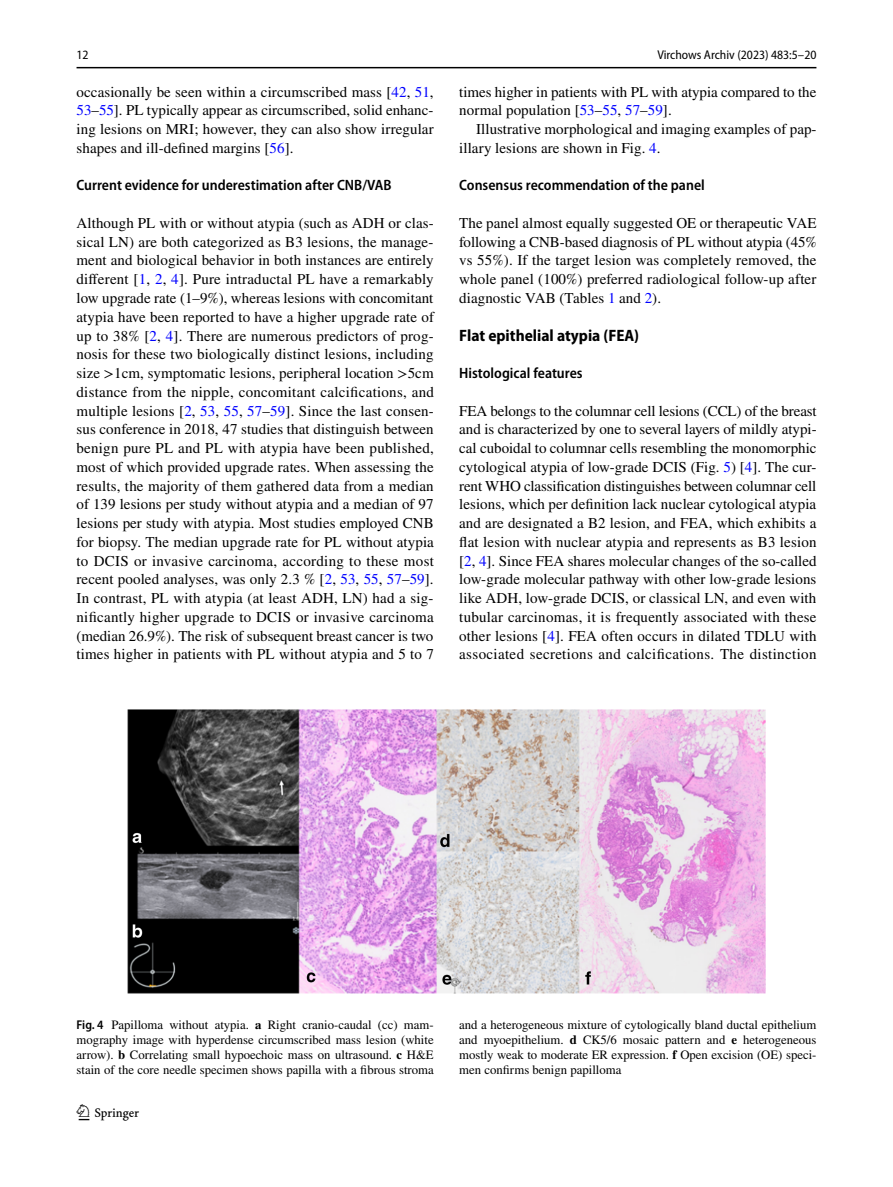
<style>
.page{position:relative;width:893px;height:1187px;background:#fff}
.page>*{position:absolute;margin:0;border:0;box-sizing:border-box;transform-origin:0 0}
.t1{font:22.5px "Springnew Regular 2";color:#000}
.t2{font:700 semi-condensed 16.5px "Myriad Pro";color:#000}
.t3{font:15px/18.8px "STIX";letter-spacing:.005em;color:#000;text-align:justify}
.t4{font:600 semi-condensed 15px "Myriad Pro";color:#000}
.t5{font:12.75px/15px "STIX";color:#000;text-align:justify}
.t6{font:semi-condensed 12.75px "Myriad Pro";color:#000}
.s1{color:#00f}
.s2{font-family:"Myriad Pro";font-weight:600;font-stretch:semi-condensed}
.s3{font-weight:700}
</style>
<div class="page">
<hr style="left:77px;top:67px;width:739px;height:1px;background:#000">
<img style="left:128px;top:709px;width:637px;height:284px">
<p class="t6" style="left:77px;top:48px;width:14px">12</p>
<p class="t6" style="left:657px;top:48px;width:161px">Virchows Archiv (2023) 483:5–20</p>
<p class="t3" style="left:77px;top:83px;width:359px">occasionally be seen within a circumscribed mass [<span class="s1">42</span>, <span class="s1">51</span>, <span class="s1">53</span>–<span class="s1">55</span>]. PL typically appear as circumscribed, solid enhanc&shy;ing lesions on MRI; however, they can also show irregular shapes and ill-defined margins [<span class="s1">56</span>].</p>
<p class="t4" style="left:77px;top:177px;width:316px">Current evidence for underestimation after CNB/VAB</p>
<p class="t3" style="left:77px;top:214px;width:359px">Although PL with or without atypia (such as ADH or clas&shy;sical LN) are both categorized as B3 lesions, the manage&shy;ment and biological behavior in both instances are entirely different [<span class="s1">1</span>, <span class="s1">2</span>, <span class="s1">4</span>]. Pure intraductal PL have a remarkably low upgrade rate (1–9%), whereas lesions with concomitant atypia have been reported to have a higher upgrade rate of up to 38% [<span class="s1">2</span>, <span class="s1">4</span>]. There are numerous predictors of prog&shy;nosis for these two biologically distinct lesions, including size &gt;1cm, symptomatic lesions, peripheral location &gt;5cm distance from the nipple, concomitant calcifications, and multiple lesions [<span class="s1">2</span>, <span class="s1">53</span>, <span class="s1">55</span>, <span class="s1">57</span>–<span class="s1">59</span>]. Since the last consen&shy;sus conference in 2018, 47 studies that distinguish between benign pure PL and PL with atypia have been published, most of which provided upgrade rates. When assessing the results, the majority of them gathered data from a median of 139 lesions per study without atypia and a median of 97 lesions per study with atypia. Most studies employed CNB for biopsy. The median upgrade rate for PL without atypia to DCIS or invasive carcinoma, according to these most recent pooled analyses, was only 2.3 % [<span class="s1">2</span>, <span class="s1">53</span>, <span class="s1">55</span>, <span class="s1">57</span>–<span class="s1">59</span>].<br>In contrast, PL with atypia (at least ADH, LN) had a sig&shy;nificantly higher upgrade to DCIS or invasive carcinoma (median 26.9%). The risk of subsequent breast cancer is two times higher in patients with PL without atypia and 5 to 7</p>
<p class="t3" style="left:459px;top:83px;width:359px">times higher in patients with PL with atypia compared to the normal population [<span class="s1">53</span>–<span class="s1">55</span>, <span class="s1">57</span>–<span class="s1">59</span>].</p>
<p class="t3" style="left:459px;top:121px;width:359px;text-indent:17px">Illustrative morphological and imaging examples of pap&shy;illary lesions are shown in Fig. <span class="s1">4</span>.</p>
<p class="t4" style="left:459px;top:177px;width:247px">Consensus recommendation of the panel</p>
<p class="t3" style="left:459px;top:214px;width:359px">The panel almost equally suggested OE or therapeutic VAE following a CNB-based diagnosis of PL without atypia (45% vs 55%). If the target lesion was completely removed, the whole panel (100%) preferred radiological follow-up after diagnostic VAB (Tables <span class="s1">1</span> and <span class="s1">2</span>).</p>
<p class="t2" style="left:459px;top:326px;width:181px">Flat epithelial atypia (FEA)</p>
<p class="t4" style="left:459px;top:365px;width:125px">Histological features</p>
<p class="t3" style="left:459px;top:402px;width:359px">FEA belongs to the columnar cell lesions (CCL) of the breast and is characterized by one to several layers of mildly atypi&shy;cal cuboidal to columnar cells resembling the monomorphic cytological atypia of low-grade DCIS (Fig. <span class="s1">5</span>) [<span class="s1">4</span>]. The cur&shy;rent WHO classification distinguishes between columnar cell lesions, which per definition lack nuclear cytological atypia and are designated a B2 lesion, and FEA, which exhibits a flat lesion with nuclear atypia and represents as B3 lesion [<span class="s1">2</span>, <span class="s1">4</span>]. Since FEA shares molecular changes of the so-called low-grade molecular pathway with other low-grade lesions like ADH, low-grade DCIS, or classical LN, and even with tubular carcinomas, it is frequently associated with these other lesions [<span class="s1">4</span>]. FEA often occurs in dilated TDLU with associated secretions and calcifications. The distinction</p>
<p class="t5" style="left:77px;top:1017px;width:359px"><span class="s2">Fig. 4</span> Papilloma without atypia. <span class="s3">a</span> Right cranio-caudal (cc) mam&shy;mography image with hyperdense circumscribed mass lesion (white arrow). <span class="s3">b</span> Correlating small hypoechoic mass on ultrasound. <span class="s3">c</span> H&amp;E stain of the core needle specimen shows papilla with a fibrous stroma</p>
<p class="t5" style="left:459px;top:1017px;width:359px">and a heterogeneous mixture of cytologically bland ductal epithelium and myoepithelium. <span class="s3">d</span> CK5/6 mosaic pattern and <span class="s3">e</span> heterogeneous mostly weak to moderate ER expression. <span class="s3">f</span> Open excision (OE) speci&shy;men confirms benign papilloma</p>
<h1 class="t1" style="left:79px;top:1104px;width:62px">1 3</h1>
</div>
